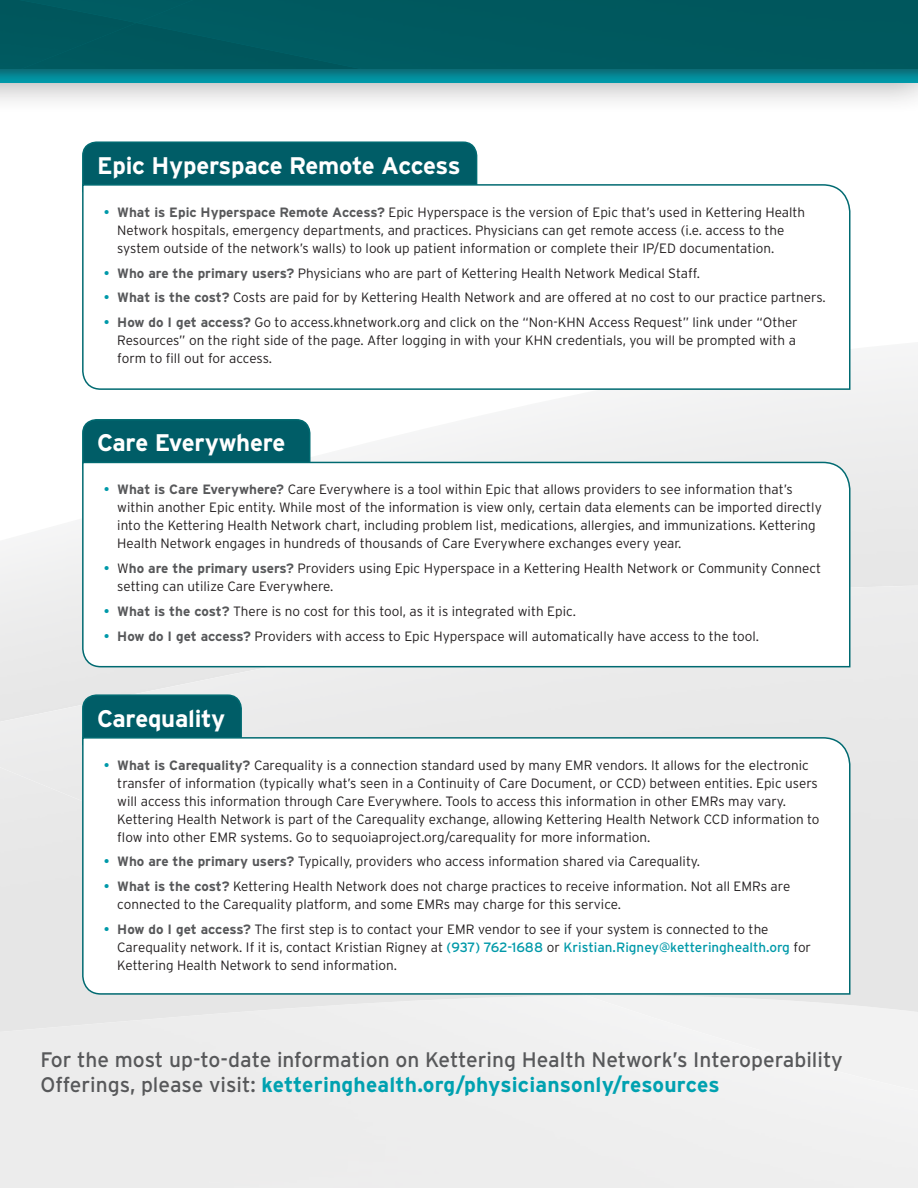
<style>
.page{position:relative;width:918px;height:1188px;background:#fff}
.page>*{position:absolute;margin:0;border:0;box-sizing:border-box;transform-origin:0 0}
.t1{font:700 24px "Interstate";letter-spacing:-.01em;color:#fff}
.t2{font:21px/25.2px "Interstate";color:#57585a}
.t3{font:300 13.5px/18px "Interstate";color:#231f20}
.s1{font-weight:400;color:#0099a9}
.s2{font-weight:700;color:#57585a}
.s3{font-weight:700;color:#00a1b0}
</style>
<div class="page">
<div style="left:0;top:585px;width:918px;height:411px;background:#e9e9e9"></div>
<img style="left:0;top:764px;width:587px;height:270px">
<div style="left:0;top:0;width:918px;height:115px;background:#231f20;opacity:.46"></div>
<div style="left:0;top:0;width:918px;height:83px;background:#231f20;opacity:.46"></div>
<div style="left:0;top:0;width:918px;height:69px;background:#00595e"></div>
<div style="left:3px;top:0;width:226px;height:23px;background:#005b61"></div>
<div style="left:82px;top:141px;width:396px;height:42px;background:#005d67"></div>
<div style="left:82px;top:419px;width:229px;height:42px;background:#005d67"></div>
<svg style="left:81px;top:694px;width:162px;height:42px;background:#08626c"></svg>
<svg style="left:82px;top:183px;width:769px;height:208px"></svg>
<svg style="left:81px;top:461px;width:770px;height:207px"></svg>
<svg style="left:81px;top:736px;width:770px;height:259px"></svg>
<p class="t1" style="left:97px;top:152px;width:365px">Epic Hyperspace Remote Access</p>
<p class="t3" style="left:117px;top:203px;width:689px;text-indent:-14px"><span class="s1">•</span> <span class="s2">What is Epic Hyperspace Remote Access?</span> Epic Hyperspace is the version of Epic that’s used in Kettering Health<br>Network hospitals, emergency departments, and practices. Physicians can get remote access (i.e. access to the system outside of the network’s walls) to look up patient information or complete their IP/ED documentation.</p>
<p class="t3" style="left:104px;top:264px;width:598px"><span class="s1">•</span> <span class="s2">Who are the primary users?</span> Physicians who are part of Kettering Health Network Medical Staff.</p>
<p class="t3" style="left:104px;top:288px;width:724px"><span class="s1">•</span> <span class="s2">What is the cost?</span> Costs are paid for by Kettering Health Network and are offered at no cost to our practice partners.</p>
<p class="t3" style="left:117px;top:313px;width:682px;text-indent:-14px"><span class="s1">•</span> <span class="s2">How do I get access?</span> Go to access.khnetwork.org and click on the “Non-KHN Access Request” link under “Other<br>Resources” on the right side of the page. After logging in with your KHN credentials, you will be prompted with a form to fill out for access.</p>
<p class="t1" style="left:97px;top:429px;width:190px">Care Everywhere</p>
<p class="t3" style="left:117px;top:480px;width:706px;text-indent:-14px"><span class="s1">•</span> <span class="s2">What is Care Everywhere?</span> Care Everywhere is a tool within Epic that allows providers to see information that’s within another Epic entity. While most of the information is view only, certain data elements can be imported directly into the Kettering Health Network chart, including problem list, medications, allergies, and immunizations. Kettering Health Network engages in hundreds of thousands of Care Everywhere exchanges every year.</p>
<p class="t3" style="left:117px;top:559px;width:705px;text-indent:-14px"><span class="s1">•</span> W<span class="s2">ho are the primary users?</span> Providers using Epic Hyperspace in a Kettering Health Network or Community Connect setting can utilize Care Everywhere.</p>
<p class="t3" style="left:104px;top:602px;width:474px"><span class="s1">•</span> <span class="s2">What is the cost?</span> There is no cost for this tool, as it is integrated with Epic.</p>
<p class="t3" style="left:104px;top:627px;width:657px"><span class="s1">•</span> <span class="s2">How do I get access?</span> Providers with access to Epic Hyperspace will automatically have access to the tool.</p>
<p class="t1" style="left:97px;top:705px;width:130px">Carequality</p>
<p class="t3" style="left:117px;top:756px;width:704px;text-indent:-14px"><span class="s1">•</span> <span class="s2">What is Carequality?</span> Carequality is a connection standard used by many EMR vendors. It allows for the electronic transfer of information (typically what’s seen in a Continuity of Care Document, or CCD) between entities. Epic users will access this information through Care Everywhere. Tools to access this information in other EMRs may vary.<br>Kettering Health Network is part of the Carequality exchange, allowing Kettering Health Network CCD information to flow into other EMR systems. Go to sequoiaproject.org/carequality for more information.</p>
<p class="t3" style="left:104px;top:853px;width:598px"><span class="s1">•</span> <span class="s2">Who are the primary users?</span> Typically, providers who access information shared via Carequality.</p>
<p class="t3" style="left:117px;top:877px;width:675px;text-indent:-14px"><span class="s1">•</span> <span class="s2">What is the cost?</span> Kettering Health Network does not charge practices to receive information. Not all EMRs are connected to the Carequality platform, and some EMRs may charge for this service.</p>
<p class="t3" style="left:117px;top:920px;width:695px;text-indent:-14px"><span class="s1">•</span> <span class="s2">How do I get access?</span> The first step is to contact your EMR vendor to see if your system is connected to the<br>Carequality network. If it is, contact Kristian Rigney at <span class="s1">(937) 762-1688</span> or <span class="s1">Kristian.Rigney@ketteringhealth.org</span> for<br>Kettering Health Network to send information.</p>
<p class="t2" style="left:40px;top:1047px;width:804px">For the most up-to-date information on Kettering Health Network’s Interoperability<br>Offerings, please visit: <span class="s3">ketteringhealth.org/physiciansonly/resources</span></p>
</div>
